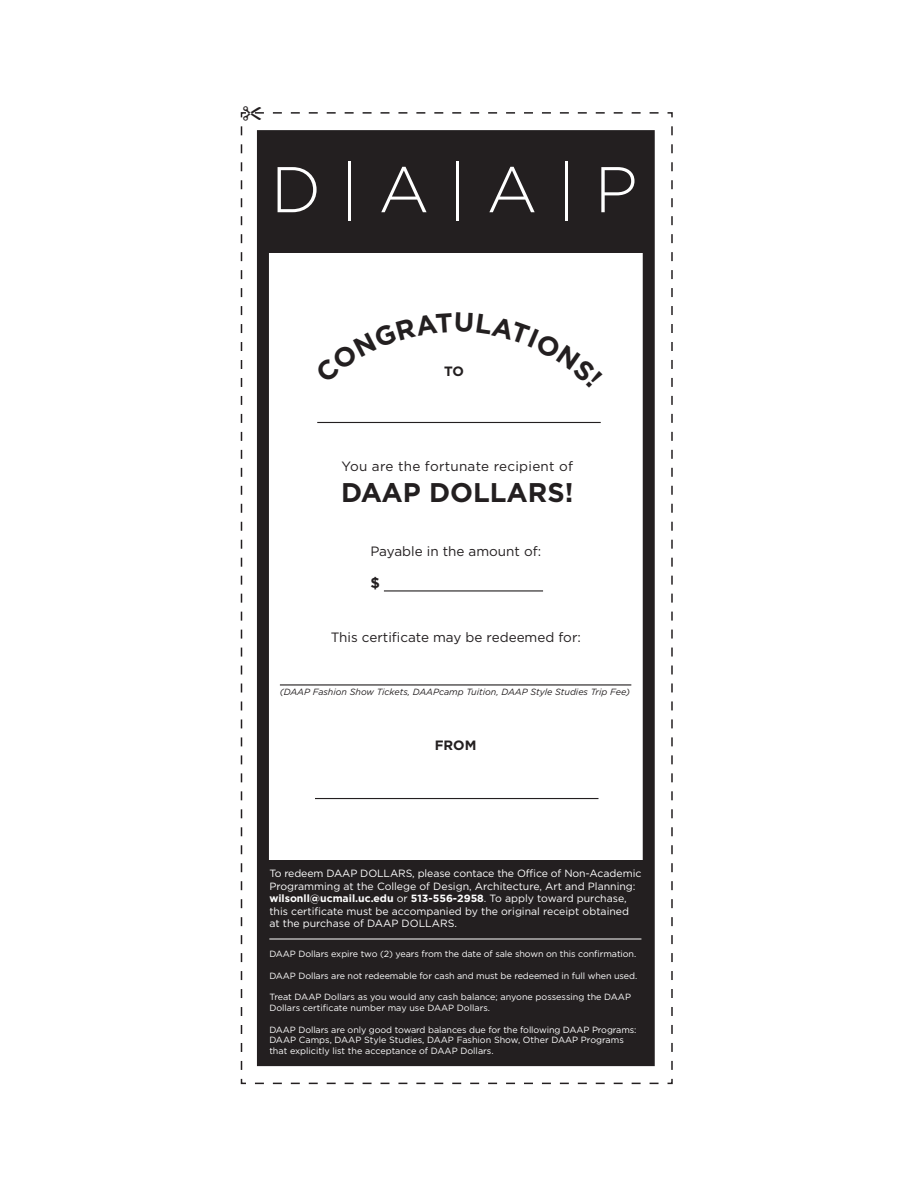
<style>
.page{position:relative;width:918px;height:1188px;background:#fff}
.page>*{position:absolute;margin:0;border:0;box-sizing:border-box;transform-origin:0 0}
.t1{font:300 64.5px "Gotham";color:#fff}
.t2{font:700 27px "Gotham";color:#231f20}
.t3{font:700 14.7px "Gotham";color:#231f20}
.t4{font:13.5px "Gotham";color:#231f20}
.t5{font:13.5px "Gotham";letter-spacing:.02em;color:#231f20}
.t6{font:700 13.5px "Gotham";color:#231f20}
.t7{font:10.5px/12.6px "Gotham";color:#fff}
.t8{font:9px/10.8px "Gotham";letter-spacing:-.01em;color:#fff}
.t9{font:italic 9px "Gotham";color:#231f20}
.s1{font-weight:700}
</style>
<div class="page">
<svg style="left:240px;top:112px;width:433px;height:973px"></svg>
<div style="left:257px;top:130px;width:398px;height:936px;border:12px solid #231f20"></div>
<hr style="left:384px;top:590px;width:159px;height:2px;background:#231f20">
<hr style="left:317px;top:422px;width:284px;height:1px;background:#231f20">
<hr style="left:315px;top:798px;width:283px;height:1px;background:#231f20">
<hr style="left:280px;top:684px;width:351px;height:2px;background:#231f20">
<div style="left:263px;top:860px;width:385px;height:198px;background:#231f20"></div>
<hr style="left:269px;top:939px;width:372px;height:1px;background:#fff">
<svg style="left:243px;top:112px;width:416px;height:8px"></svg>
<svg style="left:315px;top:313px;width:288px;height:75px"></svg>
<p class="t1" style="left:271px;top:154px;width:368px">D | A | A | P</p>
<p class="t6" style="left:444px;top:364px;width:21px">TO</p>
<p class="t5" style="left:342px;top:459px;width:233px">You are the fortunate recipient of</p>
<p class="t2" style="left:341px;top:477px;width:234px">DAAP DOLLARS!</p>
<p class="t4" style="left:370px;top:543px;width:172px">Payable in the amount of:</p>
<p class="t3" style="left:370px;top:574px;width:11px">$</p>
<p class="t4" style="left:331px;top:630px;width:252px">This certificate may be redeemed for:</p>
<p class="t9" style="left:280px;top:687px;width:352px">(DAAP Fashion Show Tickets, DAAPcamp Tuition, DAAP Style Studies Trip Fee)</p>
<p class="t6" style="left:435px;top:737px;width:43px">FROM</p>
<p class="t7" style="left:269px;top:867px;width:374px">To redeem DAAP DOLLARS, please contace the Office of Non-Academic Programming at the College of Design, Architecture, Art and Planning: <span class="s1">wilsonll@ucmail.uc.edu</span> or <span class="s1">513-556-2958</span>. To apply toward purchase, this certificate must be accompanied by the original receipt obtained at the purchase of DAAP DOLLARS.</p>
<p class="t8" style="left:269px;top:948px;width:368px">DAAP Dollars expire two (2) years from the date of sale shown on this confirmation.</p>
<p class="t8" style="left:269px;top:970px;width:369px">DAAP Dollars are not redeemable for cash and must be redeemed in full when used.</p>
<p class="t8" style="left:269px;top:991px;width:363px">Treat DAAP Dollars as you would any cash balance; anyone possessing the DAAP<br>Dollars certificate number may use DAAP Dollars.</p>
<p class="t8" style="left:269px;top:1024px;width:369px">DAAP Dollars are only good toward balances due for the following DAAP Programs:<br>DAAP Camps, DAAP Style Studies, DAAP Fashion Show, Other DAAP Programs that explicitly list the acceptance of DAAP Dollars.</p>
</div>
